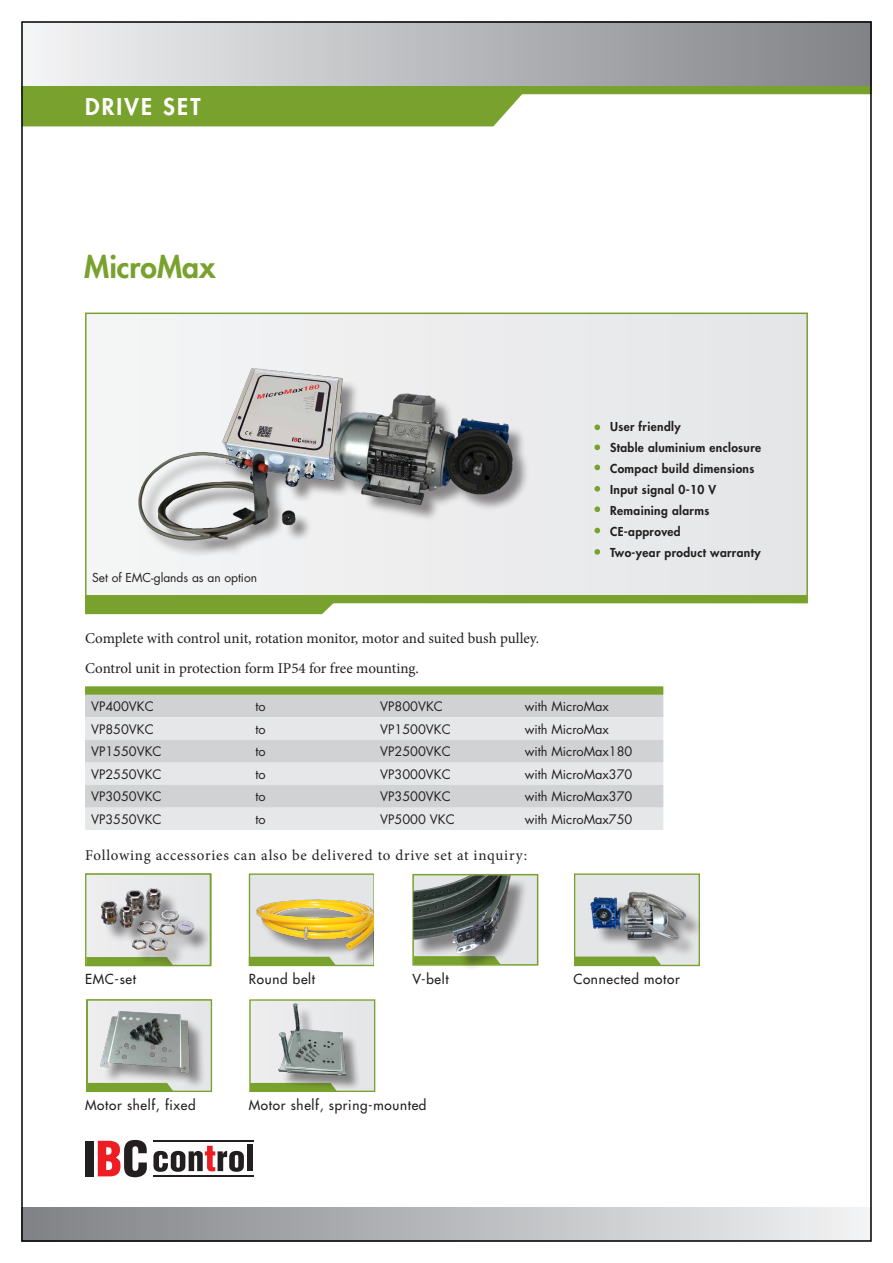
<style>
.page{position:relative;width:893px;height:1263px;background:#fff}
.page>*{position:absolute;margin:0;border:0;box-sizing:border-box;transform-origin:0 0}
.t1{font:800 30px "Futura Std";color:#78a22d}
.t2{font:800 22.5px "Futura Std";letter-spacing:.1em;color:#fff}
.t3{font:15px "Minion Pro";color:#231f20}
.t4{font:15px "Minion Pro";letter-spacing:.05em;color:#231f20}
.t5{font:500 13.5px "Futura Std";letter-spacing:.05em;color:#231f20}
.t6{font:12.75px "Futura Std";color:#231f20}
.t7{font:800 12px/21px "Futura Std";letter-spacing:.03em;color:#231f20}
.t8{font:12px "Futura Std";color:#231f20}
</style>
<div class="page">
<div style="left:85px;top:603px;width:256px;height:11px;background:#78a22d"></div>
<div style="left:85px;top:585px;width:723px;height:18px;background:#78a22d"></div>
<div style="left:86px;top:313px;width:721px;height:283px;background:#e9eaeb"></div>
<div style="left:85px;top:313px;width:723px;height:283px;border:2px solid #78a22d"></div>
<div style="left:21px;top:1207px;width:851px;height:34px;background:linear-gradient(to right,#7e8084,#f2f2f4)"></div>
<div style="left:21px;top:76px;width:851px;height:18px;background:linear-gradient(to right,#78a22d,#78a22d)"></div>
<div style="left:21px;top:21px;width:851px;height:64px;background:linear-gradient(to right,#f3f4f5,#7f8185)"></div>
<div style="left:85px;top:1141px;width:8px;height:35px;background:#231f20"></div>
<svg style="left:98px;top:1140px;width:49px;height:37px"></svg>
<svg style="left:153px;top:1146px;width:91px;height:26px"></svg>
<div style="left:247px;top:1145px;width:6px;height:26px;background:#231f20"></div>
<hr style="left:153px;top:1140px;width:100px;height:2px;background:#231f20">
<hr style="left:153px;top:1175px;width:100px;height:2px;background:#231f20">
<svg style="left:85px;top:686px;width:578px;height:31px;background:#b9c5a7"></svg>
<div style="left:85px;top:717px;width:578px;height:113px;background:#e6e7e9"></div>
<div style="left:85px;top:740px;width:578px;height:22px;background:#d1d2d4"></div>
<div style="left:85px;top:785px;width:578px;height:22px;background:#d1d2d4"></div>
<div style="left:141px;top:372px;width:389px;height:186px;background:#231f20;opacity:.5"></div>
<img style="left:132px;top:338px;width:389px;height:210px">
<div style="left:87px;top:1000px;width:124px;height:91px;background:#ebebed"></div>
<div style="left:87px;top:999px;width:125px;height:93px;border:1px solid #78a22d"></div>
<svg style="left:87px;top:1083px;width:86px;height:8px"></svg>
<div style="left:103px;top:1014px;width:103px;height:75px;background:#231f20;opacity:.5"></div>
<img style="left:100px;top:1011px;width:98px;height:66px">
<div style="left:250px;top:1000px;width:125px;height:91px;background:#ededee"></div>
<div style="left:249px;top:999px;width:126px;height:93px;border:1px solid #78a22d"></div>
<svg style="left:250px;top:1083px;width:31px;height:8px"></svg>
<div style="left:281px;top:1006px;width:81px;height:87px;background:#231f20;opacity:.5"></div>
<img style="left:271px;top:1003px;width:82px;height:83px">
<img style="left:287px;top:1039px;width:37px;height:27px">
<div style="left:86px;top:874px;width:124px;height:91px;background:#ececee"></div>
<div style="left:85px;top:873px;width:126px;height:93px;border:1px solid #78a22d"></div>
<svg style="left:86px;top:957px;width:18px;height:8px"></svg>
<div style="left:104px;top:892px;width:108px;height:77px;background:#231f20;opacity:.5"></div>
<img style="left:101px;top:889px;width:92px;height:62px">
<div style="left:575px;top:874px;width:124px;height:91px;background:#e4e5e7"></div>
<div style="left:574px;top:873px;width:126px;height:93px;border:1px solid #78a22d"></div>
<svg style="left:574px;top:956px;width:87px;height:9px"></svg>
<div style="left:594px;top:894px;width:109px;height:63px;background:#231f20;opacity:.5"></div>
<img style="left:590px;top:892px;width:102px;height:63px">
<div style="left:249px;top:874px;width:125px;height:91px;background:#e4e5e7"></div>
<div style="left:249px;top:873px;width:126px;height:93px;border:1px solid #78a22d"></div>
<svg style="left:249px;top:957px;width:11px;height:8px"></svg>
<div style="left:24px;top:87px;width:504px;height:40px;background:#78a22d"></div>
<svg style="left:594px;top:444px;width:6px;height:6px"></svg>
<svg style="left:594px;top:465px;width:6px;height:5px"></svg>
<svg style="left:594px;top:486px;width:6px;height:6px"></svg>
<svg style="left:594px;top:506px;width:6px;height:6px"></svg>
<svg style="left:594px;top:528px;width:6px;height:5px"></svg>
<svg style="left:594px;top:549px;width:6px;height:6px"></svg>
<svg style="left:594px;top:424px;width:6px;height:6px"></svg>
<div style="left:413px;top:875px;width:125px;height:90px;background:#e4e5e7"></div>
<div style="left:412px;top:874px;width:126px;height:92px;border:2px solid #78a22d"></div>
<svg style="left:414px;top:956px;width:2px;height:8px"></svg>
<div style="left:416px;top:878px;width:113px;height:94px;background:#231f20;opacity:.5"></div>
<img style="left:413px;top:875px;width:98px;height:79px">
<div style="left:260px;top:902px;width:131px;height:64px;background:#231f20;opacity:.5"></div>
<img style="left:256px;top:899px;width:117px;height:52px">
<div style="left:375px;top:869px;width:18px;height:97px;background:#fff"></div>
<h2 class="t2" style="left:85px;top:92px;width:117px">DRIVE SET</h2>
<h1 class="t1" style="left:84px;top:247px;width:133px">MicroMax</h1>
<p class="t8" style="left:92px;top:570px;width:166px">Set of EMC-glands as an option</p>
<p class="t3" style="left:85px;top:628px;width:456px">Complete with control unit, rotation monitor, motor and suited bush pulley.</p>
<p class="t3" style="left:85px;top:658px;width:335px">Control unit in protection form IP54 for free mounting.</p>
<p class="t7" style="left:610px;top:416px;width:153px">User friendly<br>Stable aluminium enclosure<br>Compact build dimensions<br>Input signal 0-10 V<br>Remaining alarms<br>CE-approved<br>Two-year product warranty</p>
<p class="t6" style="left:91px;top:698px;width:64px">VP400VKC</p>
<p class="t6" style="left:255px;top:698px;width:12px">to</p>
<p class="t6" style="left:380px;top:698px;width:64px">VP800VKC</p>
<p class="t6" style="left:525px;top:698px;width:86px">with MicroMax</p>
<p class="t6" style="left:91px;top:721px;width:64px">VP850VKC</p>
<p class="t6" style="left:255px;top:721px;width:12px">to</p>
<p class="t6" style="left:380px;top:721px;width:72px">VP1500VKC</p>
<p class="t6" style="left:525px;top:721px;width:86px">with MicroMax</p>
<p class="t6" style="left:91px;top:743px;width:72px">VP1550VKC</p>
<p class="t6" style="left:255px;top:743px;width:12px">to</p>
<p class="t6" style="left:380px;top:743px;width:72px">VP2500VKC</p>
<p class="t6" style="left:525px;top:743px;width:109px">with MicroMax180</p>
<p class="t6" style="left:91px;top:766px;width:72px">VP2550VKC</p>
<p class="t6" style="left:255px;top:766px;width:12px">to</p>
<p class="t6" style="left:380px;top:766px;width:72px">VP3000VKC</p>
<p class="t6" style="left:525px;top:766px;width:109px">with MicroMax370</p>
<p class="t6" style="left:91px;top:789px;width:72px">VP3050VKC</p>
<p class="t6" style="left:255px;top:789px;width:12px">to</p>
<p class="t6" style="left:380px;top:789px;width:72px">VP3500VKC</p>
<p class="t6" style="left:525px;top:789px;width:109px">with MicroMax370</p>
<p class="t6" style="left:91px;top:811px;width:72px">VP3550VKC</p>
<p class="t6" style="left:255px;top:811px;width:12px">to</p>
<p class="t6" style="left:380px;top:811px;width:76px">VP5000 VKC</p>
<p class="t6" style="left:525px;top:811px;width:109px">with MicroMax750</p>
<p class="t4" style="left:85px;top:845px;width:444px">Following accessories can also be delivered to drive set at inquiry:</p>
<p class="t5" style="left:85px;top:971px;width:52px">EMC-set</p>
<p class="t5" style="left:249px;top:971px;width:68px">Round belt</p>
<p class="t5" style="left:412px;top:971px;width:38px">V-belt</p>
<p class="t5" style="left:573px;top:971px;width:108px">Connected motor</p>
<p class="t5" style="left:85px;top:1096px;width:112px">Motor shelf, fixed</p>
<p class="t5" style="left:249px;top:1096px;width:179px">Motor shelf, spring-mounted</p>
</div>
